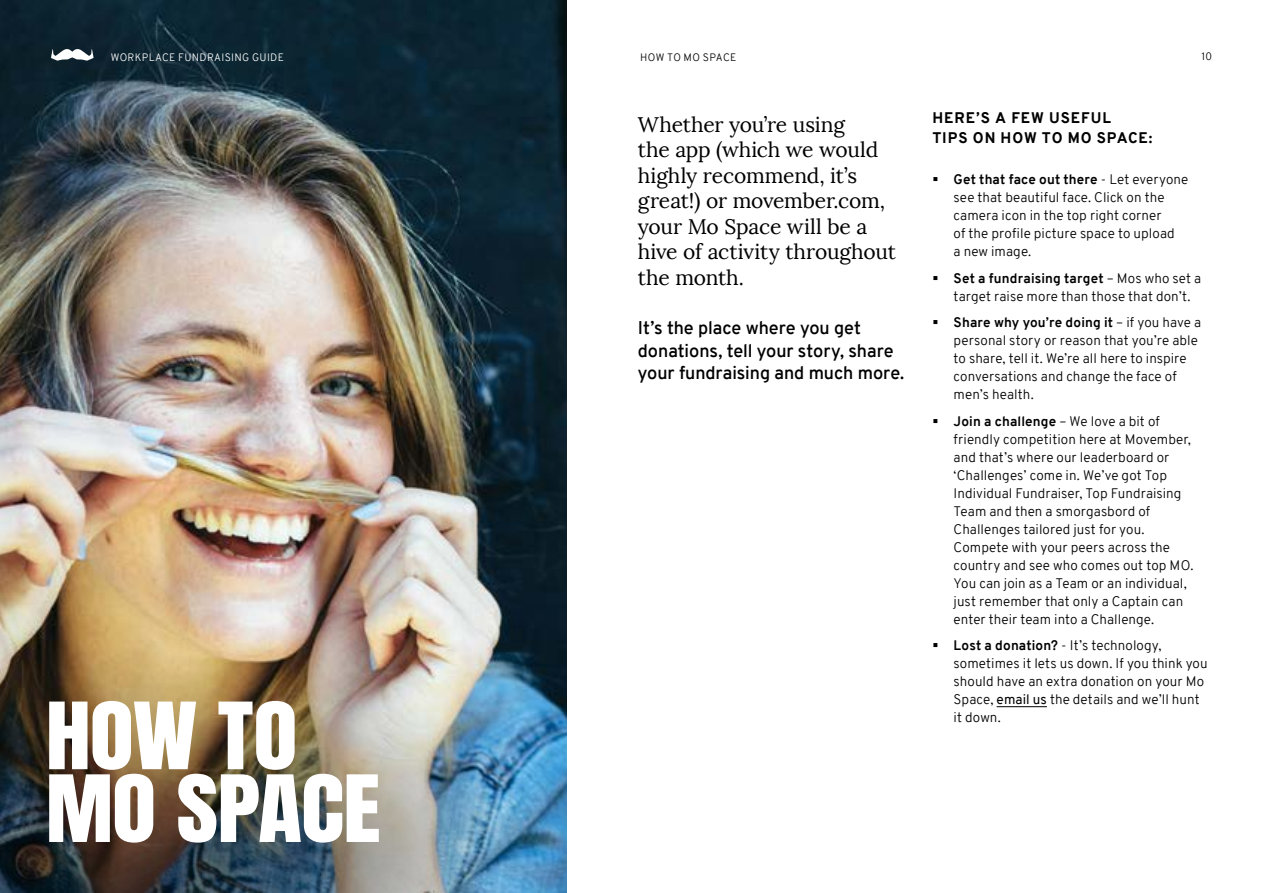
<style>
.page{position:relative;width:1263px;height:893px;background:#fff}
.page>*{position:absolute;margin:0;border:0;box-sizing:border-box;transform-origin:0 0}
.t1{font:78.75px/72.8px "Anton";letter-spacing:-.01em;color:#fff;scale:1.15 1}
.t2{font:21px/25.5px "Lora";letter-spacing:-.01em;color:#000}
.t3{font:600 18px/22.5px "Overpass";color:#000}
.t4{font:800 15px/19.5px "Overpass";letter-spacing:.06em;color:#000}
.t5{font:300 13.5px/18px "Overpass";letter-spacing:.005em;color:#000}
.t6{font:300 10.5px "Overpass";letter-spacing:.03em;color:#fff}
.t7{font:300 10.5px "Overpass";letter-spacing:.035em;color:#000}
.s1{font-weight:700}
.s2{font-weight:400}
</style>
<div class="page">
<img style="left:0;top:0;width:566px;height:893px">
<svg style="left:51px;top:49px;width:43px;height:12px"></svg>
<img style="left:0;top:617px;width:519px;height:276px">
<hr style="left:997px;top:706px;width:50px;height:1px;background:#000">
<p class="t6" style="left:111px;top:49px;width:175px">WORKPLACE FUNDRAISING GUIDE</p>
<p class="t7" style="left:640px;top:49px;width:98px">HOW TO MO SPACE</p>
<p class="t7" style="left:1201px;top:49px;width:12px">10</p>
<h1 class="t1" style="left:46px;top:706px;width:293px">HOW TO<br>MO SPACE</h1>
<h2 class="t2" style="left:638px;top:112px;width:259px">Whether you’re using<br>the app (which we would highly recommend, it’s great!) or movember.com, your Mo Space will be a hive of activity throughout the month.</h2>
<h3 class="t3" style="left:638px;top:317px;width:268px">It’s the place where you get donations, tell your story, share your fundraising and much more.</h3>
<p class="t4" style="left:932px;top:108px;width:222px">HERE’S A FEW USEFUL<br>TIPS ON HOW TO MO SPACE:</p>
<p class="t5" style="left:953px;top:171px;width:236px"><span class="s1">Get that face out there</span> - Let everyone see that beautiful face. Click on the camera icon in the top right corner<br>of the profile picture space to upload<br>a new image.</p>
<p class="t5" style="left:953px;top:269px;width:249px"><span class="s1">Set a fundraising target</span> – Mos who set a target raise more than those that don’t.</p>
<p class="t5" style="left:953px;top:314px;width:249px"><span class="s1">Share why you’re doing it</span> – if you have a personal story or reason that you’re able to share, tell it. We’re all here to inspire conversations and change the face of men’s health.</p>
<p class="t5" style="left:953px;top:412px;width:241px"><span class="s1">Join a challenge</span> – We love a bit of friendly competition here at Movember, and that’s where our leaderboard or ‘Challenges’ come in. We’ve got Top Individual Fundraiser, Top Fundraising Team and then a smorgasbord of Challenges tailored just for you.<br>Compete with your peers across the country and see who comes out top MO.<br>You can join as a Team or an individual, just remember that only a Captain can enter their team into a Challenge.</p>
<p class="t5" style="left:953px;top:637px;width:256px"><span class="s1">Lost a donation?</span> - It’s technology, sometimes it lets us down. If you think you should have an extra donation on your Mo Space, <span class="s2">email us</span> the details and we’ll hunt it down.</p>
</div>
